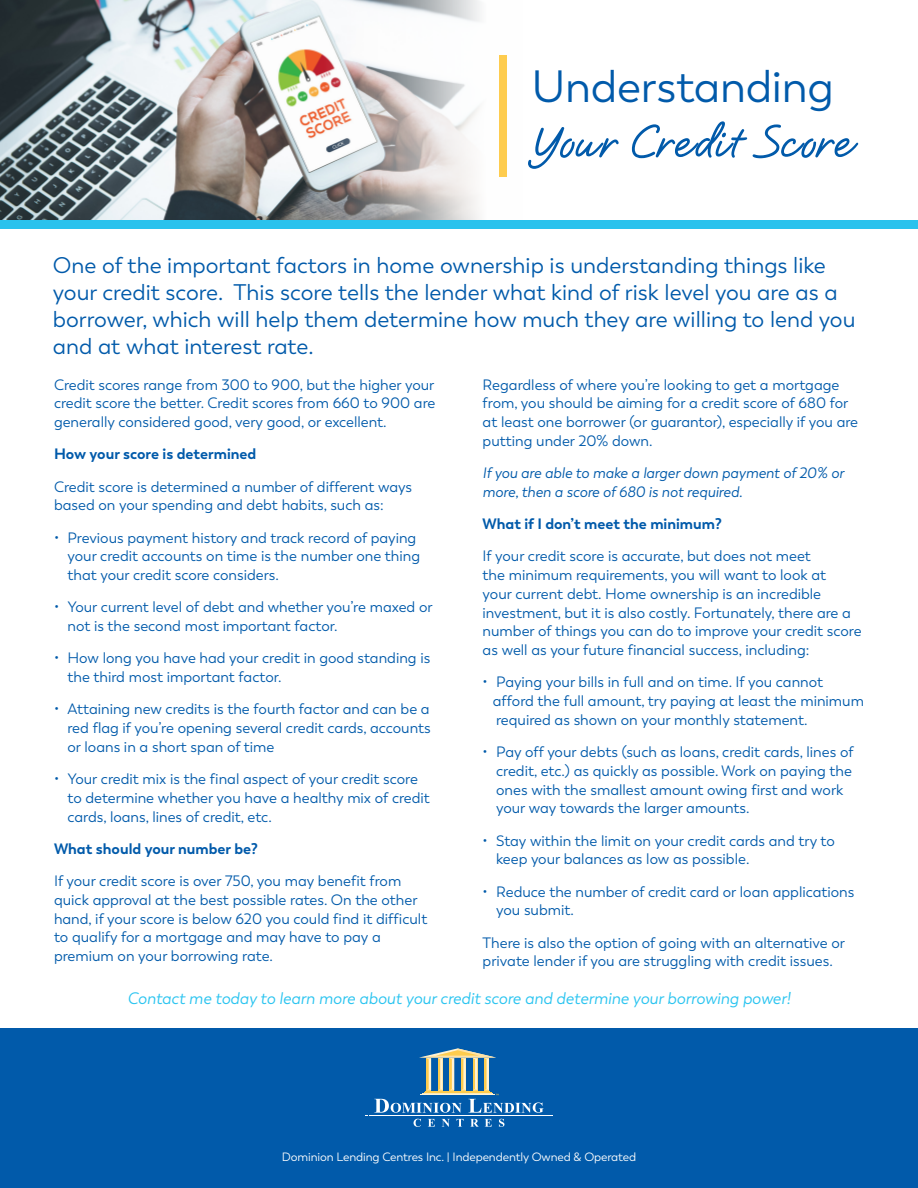
<style>
.page{position:relative;width:918px;height:1188px;background:#fff}
.page>*{position:absolute;margin:0;border:0;box-sizing:border-box;transform-origin:0 0}
.Headers_LRG{font:700 52.5px "Natural Script";letter-spacing:.005em;color:#015aaa}
.Headers_LRG-2{font:45px "Trenda";letter-spacing:-.005em;color:#015aaa}
.Body_copy{font:22.5px/27px "Trenda";color:#015aaa}
.t1{font:italic 16.5px "Trenda";color:#2ac4f0}
.Body_copy-2{font:15px/18.8px "Trenda";color:#015aaa}
.Body_copy-3{font:italic 15px/18.8px "Trenda";color:#015aaa}
.Body_copy-4{font:700 15px "Trenda";color:#015aaa}
.Body_copy-5{font:12px "Trenda";letter-spacing:-.01em;color:#fff}
</style>
<div class="page">
<img style="left:0;top:0;width:507px;height:220px">
<div style="left:0;top:220px;width:918px;height:9px;background:#29c2ed"></div>
<div style="left:500px;top:56px;width:7px;height:121px;background:#fecc4e"></div>
<div style="left:0;top:1028px;width:918px;height:160px;background:#015aaa"></div>
<svg style="left:414px;top:1119px;width:7px;height:8px"></svg>
<svg style="left:428px;top:1119px;width:7px;height:8px"></svg>
<svg style="left:442px;top:1119px;width:8px;height:8px"></svg>
<svg style="left:456px;top:1119px;width:8px;height:8px"></svg>
<svg style="left:470px;top:1119px;width:9px;height:8px"></svg>
<svg style="left:485px;top:1119px;width:7px;height:8px"></svg>
<svg style="left:499px;top:1119px;width:5px;height:8px"></svg>
<hr style="left:369px;top:1115px;width:180px;height:1px;background:#fff">
<svg style="left:374px;top:1048px;width:170px;height:65px"></svg>
<p class="Headers_LRG-2" style="left:531px;top:61px;width:304px">Understanding</p>
<p class="Headers_LRG" style="left:532px;top:108px;width:321px">Your Credit Score</p>
<p class="Body_copy" style="left:53px;top:252px;width:804px">One of the important factors in home ownership is understanding things like your credit score. This score tells the lender what kind of risk level you are as a borrower, which will help them determine how much they are willing to lend you and at what interest rate.</p>
<p class="Body_copy-2" style="left:483px;top:375px;width:377px">Regardless of where you’re looking to get a mortgage from, you should be aiming for a credit score of 680 for at least one borrower (or guarantor), especially if you are putting under 20% down.</p>
<p class="Body_copy-3" style="left:483px;top:464px;width:363px">If you are able to make a larger down payment of 20% or more, then a score of 680 is not required.</p>
<p class="Body_copy-4" style="left:483px;top:515px;width:241px">What if I don’t meet the minimum?</p>
<p class="Body_copy-2" style="left:483px;top:547px;width:380px">If your credit score is accurate, but does not meet<br>the minimum requirements, you will want to look at<br>your current debt. Home ownership is an incredible investment, but it is also costly. Fortunately, there are a number of things you can do to improve your credit score as well as your future financial success, including:</p>
<p class="Body_copy-2" style="left:493px;top:673px;width:373px;text-indent:-10px">• Paying your bills in full and on time. If you cannot afford the full amount, try paying at least the minimum required as shown on your monthly statement.</p>
<p class="Body_copy-2" style="left:496px;top:743px;width:359px;text-indent:-13px">• Pay off your debts (such as loans, credit cards, lines of credit, etc.) as quickly as possible. Work on paying the ones with the smallest amount owing first and work your way towards the larger amounts.</p>
<p class="Body_copy-2" style="left:496px;top:831px;width:340px;text-indent:-13px">• Stay within the limit on your credit cards and try to keep your balances as low as possible.</p>
<p class="Body_copy-2" style="left:496px;top:882px;width:360px;text-indent:-13px">• Reduce the number of credit card or loan applications you submit.</p>
<p class="Body_copy-2" style="left:483px;top:933px;width:364px">There is also the option of going with an alternative or private lender if you are struggling with credit issues.</p>
<p class="t1" style="left:127px;top:989px;width:665px">Contact me today to learn more about your credit score and determine your borrowing power!</p>
<p class="Body_copy-2" style="left:54px;top:375px;width:383px;text-align:justify">Credit scores range from 300 to 900, but the higher your credit score the better. Credit scores from 660 to 900 are generally considered good, very good, or excellent.</p>
<p class="Body_copy-4" style="left:54px;top:445px;width:204px">How your score is determined</p>
<p class="Body_copy-2" style="left:54px;top:477px;width:360px">Credit score is determined a number of different ways based on your spending and debt habits, such as:</p>
<p class="Body_copy-2" style="left:67px;top:528px;width:354px;text-indent:-13px">• Previous payment history and track record of paying your credit accounts on time is the number one thing that your credit score considers.</p>
<p class="Body_copy-2" style="left:67px;top:598px;width:367px;text-indent:-13px">• Your current level of debt and whether you’re maxed or not is the second most important factor.</p>
<p class="Body_copy-2" style="left:67px;top:649px;width:364px;text-indent:-13px">• How long you have had your credit in good standing is the third most important factor.</p>
<p class="Body_copy-2" style="left:67px;top:700px;width:365px;text-align:justify;text-indent:-13px">• Attaining new credits is the fourth factor and can be a red flag if you’re opening several credit cards, accounts or loans in a short span of time</p>
<p class="Body_copy-2" style="left:67px;top:770px;width:364px;text-indent:-13px">• Your credit mix is the final aspect of your credit score to determine whether you have a healthy mix of credit cards, loans, lines of credit, etc.</p>
<p class="Body_copy-4" style="left:54px;top:839px;width:205px">What should your number be?</p>
<p class="Body_copy-2" style="left:54px;top:872px;width:375px">If your credit score is over 750, you may benefit from quick approval at the best possible rates. On the other hand, if your score is below 620 you could find it difficult to qualify for a mortgage and may have to pay a premium on your borrowing rate.</p>
<p class="Body_copy-5" style="left:282px;top:1149px;width:356px">Dominion Lending Centres Inc. | Independently Owned &amp; Operated</p>
</div>
